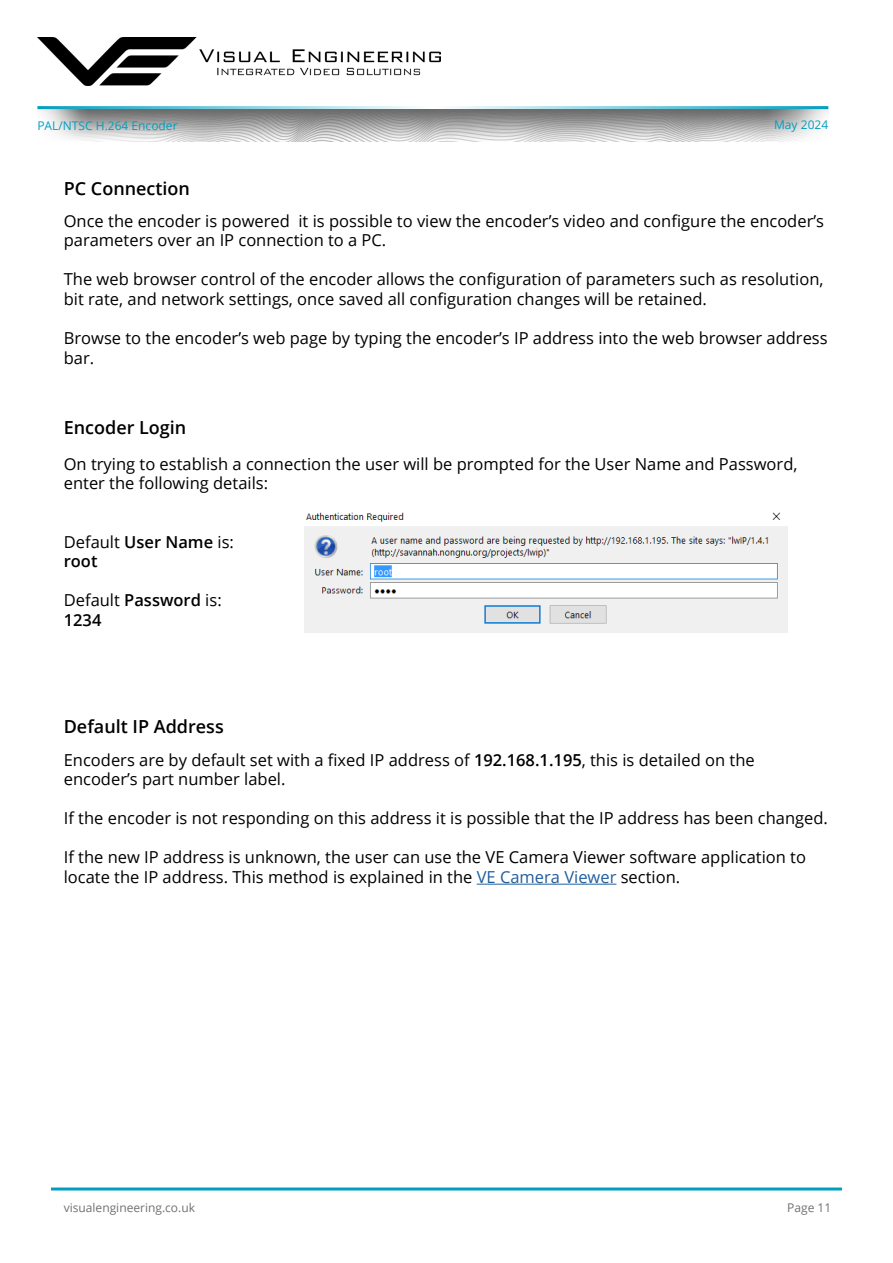
<style>
.page{position:relative;width:893px;height:1263px;background:#fff}
.page>*{position:absolute;margin:0;border:0;box-sizing:border-box;transform-origin:0 0}
.t1{font:600 18px "Open Sans";color:#000}
.t2{font:16.5px/19.5px "Open Sans";color:#000}
.t3{font:600 16.5px/19.5px "Open Sans";color:#000}
.t4{font:12px "Open Sans";color:#717171}
.t5{font:12px "Open Sans";color:#019ec0}
.s1{font-weight:400}
.s2{font-weight:600}
.s3{color:#215e9e}
</style>
<div class="page">
<hr style="left:51px;top:1187px;width:791px;height:3px;background:#019ec0">
<img style="left:37px;top:109px;width:791px;height:32px">
<hr style="left:37px;top:106px;width:791px;height:3px;background:#019ec0">
<img style="left:38px;top:38px;width:403px;height:47px">
<hr style="left:477px;top:884px;width:139px;height:1px;background:#215e9e">
<img style="left:304px;top:512px;width:483px;height:121px">
<p class="t5" style="left:37px;top:117px;width:142px">PAL/NTSC H.264 Encoder</p>
<p class="t5" style="left:774px;top:117px;width:56px">May 2024</p>
<p class="t1" style="left:64px;top:176px;width:128px">PC Connection</p>
<p class="t2" style="left:64px;top:211px;width:762px">Once the encoder is powered it is possible to view the encoder’s video and configure the encoder’s parameters over an IP connection to a PC.</p>
<p class="t2" style="left:64px;top:269px;width:761px">The web browser control of the encoder allows the configuration of parameters such as resolution, bit rate, and network settings, once saved all configuration changes will be retained.</p>
<p class="t2" style="left:64px;top:328px;width:765px">Browse to the encoder’s web page by typing the encoder’s IP address into the web browser address bar.</p>
<p class="t1" style="left:64px;top:415px;width:124px">Encoder Login</p>
<p class="t2" style="left:64px;top:453px;width:735px">On trying to establish a connection the user will be prompted for the User Name and Password, enter the following details:</p>
<p class="t3" style="left:64px;top:531px;width:172px"><span class="s1">Default</span> User Name <span class="s1">is: </span>root</p>
<p class="t3" style="left:64px;top:590px;width:159px"><span class="s1">Default</span> Password <span class="s1">is:<br></span>1234</p>
<p class="t1" style="left:64px;top:714px;width:161px">Default IP Address</p>
<p class="t2" style="left:64px;top:750px;width:692px">Encoders are by default set with a fixed IP address of <span class="s2">192.168.1.195</span>, this is detailed on the encoder’s part number label.</p>
<p class="t2" style="left:64px;top:808px;width:763px">If the encoder is not responding on this address it is possible that the IP address has been changed.</p>
<p class="t2" style="left:64px;top:847px;width:744px">If the new IP address is unknown, the user can use the VE Camera Viewer software application to locate the IP address. This method is explained in the <span class="s3">VE Camera Viewer</span> section.</p>
<p class="t4" style="left:64px;top:1199px;width:133px">visualengineering.co.uk</p>
<p class="t4" style="left:787px;top:1199px;width:46px">Page 11</p>
</div>
